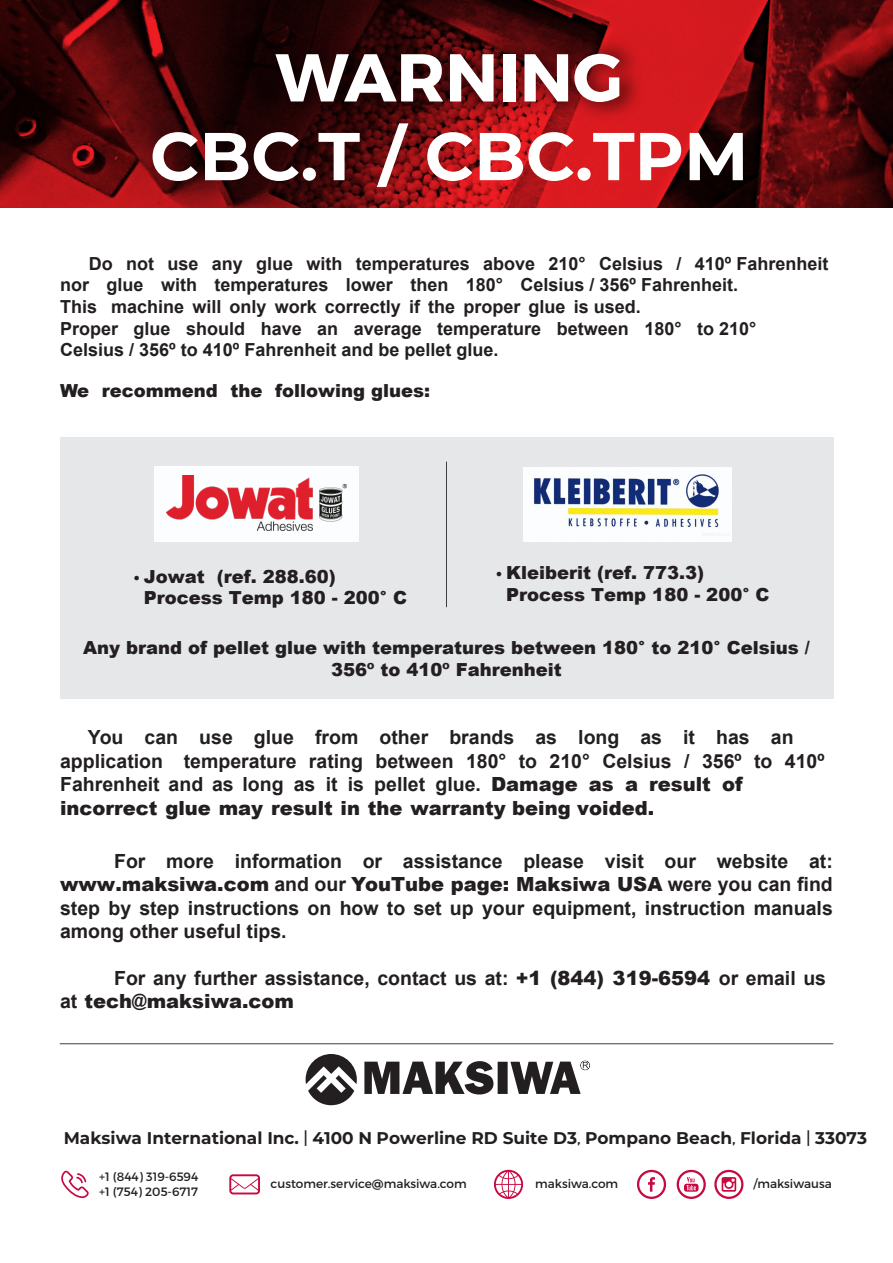
<style>
.page{position:relative;width:893px;height:1263px;background:#fff}
.page>*{position:absolute;margin:0;border:0;box-sizing:border-box;transform-origin:0 0}
.t1{font:700 67.5px/78.8px "Montserrat";color:#fff;text-align:center}
.t2{font:700 19.5px/23.4px "Arial";color:#231f20}
.t3{font:700 18px/21.6px "Arial";color:#231f20}
.t4{font:900 18px/21.3px "Arial";color:#231f20}
.t5{font:700 16.95px "Montserrat";color:#231f20}
.t6{font:12.15px/15px "Montserrat";color:#231f20}
.s1{font-family:"Montserrat";font-weight:700}
.s2{font-weight:900}
.s3{font-weight:400}
</style>
<div class="page">
<div style="left:60px;top:438px;width:773px;height:261px;background:#e6e7e9"></div>
<svg style="left:0;top:0;width:893px;height:207px;background:#660c0e"></svg>
<svg style="left:306px;top:1054px;width:51px;height:51px"></svg>
<svg style="left:364px;top:1060px;width:226px;height:34px"></svg>
<img style="left:223px;top:19px;width:431px;height:131px">
<img style="left:523px;top:467px;width:208px;height:74px">
<div style="left:155px;top:466px;width:204px;height:75px;background:#fcfdfe"></div>
<img style="left:167px;top:476px;width:180px;height:55px">
<hr style="left:446px;top:462px;width:1px;height:145px;background:#3e3e3f">
<hr style="left:60px;top:1043px;width:773px;height:1px;background:#3e3e3f">
<svg style="left:494px;top:1170px;width:29px;height:29px"></svg>
<svg style="left:637px;top:1170px;width:29px;height:29px"></svg>
<svg style="left:677px;top:1170px;width:29px;height:29px"></svg>
<svg style="left:714px;top:1170px;width:29px;height:29px"></svg>
<svg style="left:229px;top:1174px;width:31px;height:20px"></svg>
<svg style="left:61px;top:1171px;width:28px;height:27px"></svg>
<h1 class="t1" style="left:150px;top:39px;width:600px">WARNING<br>CBC.T / CBC.TPM</h1>
<p class="t3" style="left:60px;top:253px;width:770px;text-indent:29px">Do not use any glue with temperatures above 210° Celsius / 410º Fahrenheit nor glue with temperatures lower then 180° Celsius / 356º Fahrenheit.<br>This machine will only work correctly if the proper glue is used.<br>Proper glue should have an average temperature between 180° to 210°<br>Celsius / 356º to 410º Fahrenheit and be pellet glue.</p>
<p class="t4" style="left:60px;top:379px;width:372px">We recommend the following glues:</p>
<p class="t4" style="left:144px;top:565px;width:265px;text-indent:-10px"><span class="s1">•</span> Jowat (ref. 288.60)<br>Process Temp 180 - 200° C</p>
<p class="t4" style="left:506px;top:562px;width:265px;text-indent:-10px"><span class="s1">•</span> Kleiberit (ref. 773.3)<br>Process Temp 180 - 200° C</p>
<p class="t4" style="left:83px;top:637px;width:728px;text-align:center">Any brand of pellet glue with temperatures between 180° to 210° Celsius /<br>356º to 410º Fahrenheit</p>
<p class="t2" style="left:60px;top:726px;width:766px;text-indent:28px">You can use glue from other brands as long as it has an application temperature rating between 180° to 210° Celsius / 356º to 410º Fahrenheit and as long as it is pellet glue. <span class="s2">Damage as a result of incorrect glue may result in the warranty being voided.</span></p>
<p class="t2" style="left:60px;top:850px;width:774px;text-align:justify;text-indent:54px">For more information or assistance please visit our website at: <span class="s2">www.maksiwa.com</span> and our <span class="s2">YouTube page: Maksiwa USA</span> were you can find step by step instructions on how to set up your equipment, instruction manuals among other useful tips.</p>
<p class="t2" style="left:60px;top:966px;width:767px;text-indent:54px">For any further assistance, contact us at: <span class="s2">+1 (844) 319-6594</span> or email us at <span class="s2">tech@maksiwa.com</span></p>
<p class="t5" style="left:64px;top:1125px;width:805px">Maksiwa International Inc. <span class="s3">|</span> 4100 N Powerline RD Suite D3<span class="s3">,</span> Pompano Beach<span class="s3">,</span> Florida <span class="s3">|</span> 33073</p>
<p class="t6" style="left:271px;top:1176px;width:198px">customer.service@maksiwa.com</p>
<p class="t6" style="left:535px;top:1176px;width:84px">maksiwa.com</p>
<p class="t6" style="left:753px;top:1176px;width:80px">/maksiwausa</p>
<p class="t6" style="left:99px;top:1169px;width:101px">+1 (844) 319-6594 +1 (754) 205-6717</p>
</div>
